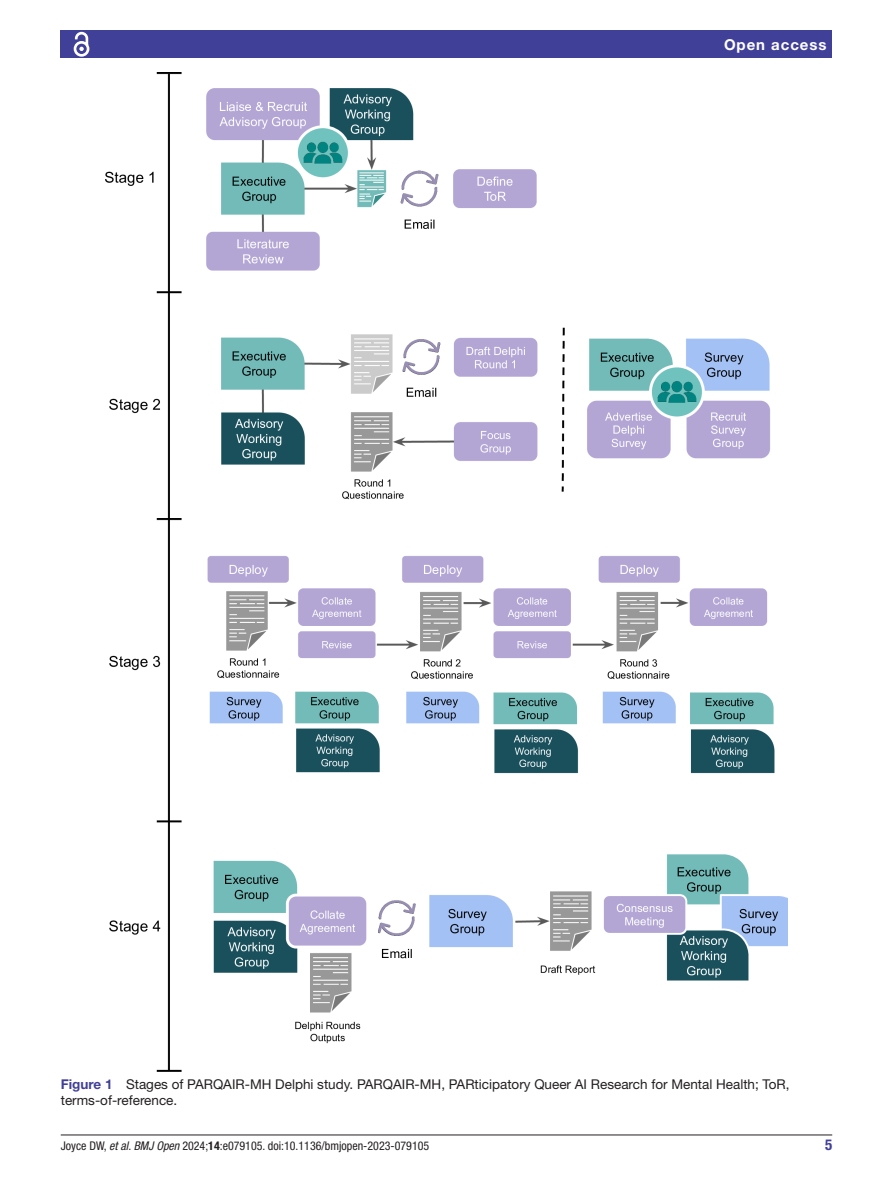
<style>
.page{position:relative;width:893px;height:1191px;background:#fff}
.page>*{position:absolute;margin:0;border:0;box-sizing:border-box;transform-origin:0 0}
.t1{font:700 15px "Helvetica Neue LT Std";letter-spacing:.065em;color:#fff}
.t2{font:700 condensed 15px "Helvetica Neue LT Std";color:#414099}
.t3{font:13.5px/16.2px "Helvetica Neue LT Std";color:#231f20}
.t4{font:condensed 12px "Helvetica Neue LT Std";color:#231f20}
.s1{font-weight:700;color:#414099}
.s2{font-style:italic}
.s3{font-weight:700}
</style>
<div class="page">
<hr style="left:61px;top:1134px;width:771px;height:1px;background:#231f20">
<div style="left:61px;top:31px;width:771px;height:27px;background:#414099"></div>
<svg style="left:73px;top:31px;width:17px;height:26px"></svg>
<img style="left:106px;top:73px;width:681px;height:998px">
<p class="t1" style="left:724px;top:35px;width:104px">Open access</p>
<p class="t3" style="left:61px;top:1075px;width:730px"><span class="s1">Figure 1</span> Stages of PARQAIR-MH Delphi study. PARQAIR-MH, PARticipatory Queer AI Research for Mental Health; ToR, terms-of-reference.</p>
<p class="t4" style="left:61px;top:1138px;width:370px">Joyce DW, <span class="s2">et al</span>. <span class="s2">BMJ Open</span> 2024;<span class="s3">14</span>:e079105. doi:10.1136/bmjopen-2023-079105</p>
<p class="t2" style="left:825px;top:1135px;width:9px">5</p>
</div>
